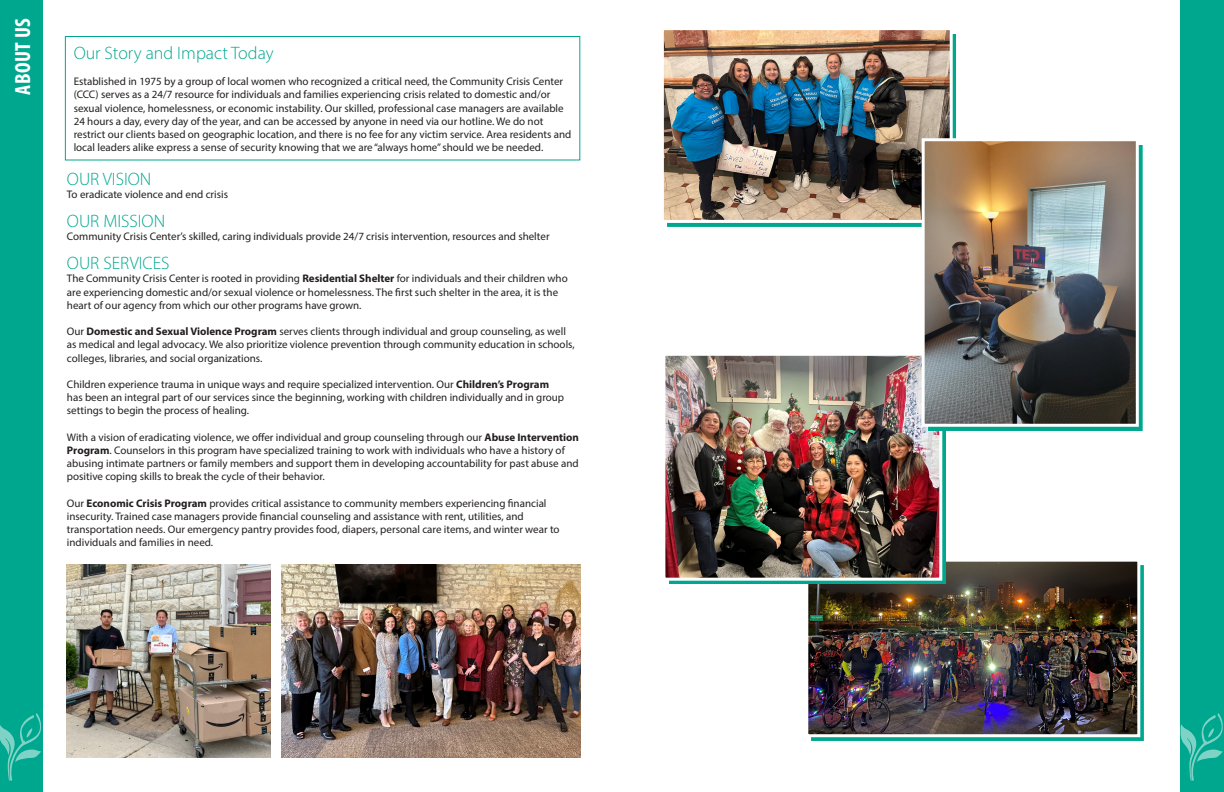
<style>
.page{position:relative;width:1224px;height:792px;background:#fff}
.page>*{position:absolute;margin:0;border:0;box-sizing:border-box;transform-origin:0 0}
.t1{font:700 condensed 22px "Myriad Pro";letter-spacing:.02em;color:#fff}
.t2{font:300 18px "Myriad Pro";color:#00a78f}
.t3{font:11px/13.2px "Myriad Pro";color:#231f20}
.s1{font-weight:700}
</style>
<div class="page">
<div style="left:0;top:0;width:42px;height:792px;background:#00a78f"></div>
<svg style="left:0;top:713px;width:43px;height:68px"></svg>
<div style="left:1180px;top:0;width:44px;height:792px;background:#00a78f"></div>
<svg style="left:1180px;top:713px;width:43px;height:68px"></svg>
<div style="left:65px;top:36px;width:515px;height:124px;border:1px solid #00a78f"></div>
<img style="left:282px;top:564px;width:298px;height:193px">
<img style="left:808px;top:561px;width:334px;height:178px">
<img style="left:665px;top:355px;width:279px;height:227px">
<img style="left:67px;top:564px;width:204px;height:193px">
<img style="left:663px;top:30px;width:291px;height:194px">
<img style="left:920px;top:137px;width:220px;height:291px">
<p class="t1" style="left:9px;top:95px;width:78px;rotate:-90deg">ABOUT US</p>
<p class="t2" style="left:74px;top:42px;width:201px">Our Story and Impact Today</p>
<p class="t3" style="left:74px;top:75px;width:499px">Established in 1975 by a group of local women who recognized a critical need, the Community Crisis Center (CCC) serves as a 24/7 resource for individuals and families experiencing crisis related to domestic and/or sexual violence, homelessness, or economic instability. Our skilled, professional case managers are available 24 hours a day, every day of the year, and can be accessed by anyone in need via our hotline. We do not restrict our clients based on geographic location, and there is no fee for any victim service. Area residents and local leaders alike express a sense of security knowing that we are “always home” should we be needed.</p>
<p class="t2" style="left:67px;top:168px;width:86px">OUR VISION</p>
<p class="t3" style="left:67px;top:188px;width:163px">To eradicate violence and end crisis</p>
<p class="t2" style="left:67px;top:210px;width:100px">OUR MISSION</p>
<p class="t3" style="left:67px;top:230px;width:484px">Community Crisis Center’s skilled, caring individuals provide 24/7 crisis intervention, resources and shelter</p>
<p class="t2" style="left:67px;top:252px;width:104px">OUR SERVICES</p>
<p class="t3" style="left:67px;top:272px;width:502px">The Community Crisis Center is rooted in providing <span class="s1">Residential Shelter</span> for individuals and their children who are experiencing domestic and/or sexual violence or homelessness. The first such shelter in the area, it is the heart of our agency from which our other programs have grown.</p>
<p class="t3" style="left:67px;top:325px;width:509px">Our <span class="s1">Domestic and Sexual Violence Program</span> serves clients through individual and group counseling, as well as medical and legal advocacy. We also prioritize violence prevention through community education in schools, colleges, libraries, and social organizations.</p>
<p class="t3" style="left:67px;top:378px;width:499px">Children experience trauma in unique ways and require specialized intervention. Our <span class="s1">Children’s Program </span>has been an integral part of our services since the beginning, working with children individually and in group settings to begin the process of healing.</p>
<p class="t3" style="left:67px;top:430px;width:513px">With a vision of eradicating violence, we offer individual and group counseling through our <span class="s1">Abuse Intervention Program</span>. Counselors in this program have specialized training to work with individuals who have a history of abusing intimate partners or family members and support them in developing accountability for past abuse and positive coping skills to break the cycle of their behavior.</p>
<p class="t3" style="left:67px;top:496px;width:494px">Our <span class="s1">Economic Crisis Program</span> provides critical assistance to community members experiencing financial insecurity. Trained case managers provide financial counseling and assistance with rent, utilities, and transportation needs. Our emergency pantry provides food, diapers, personal care items, and winter wear to individuals and families in need.</p>
</div>
